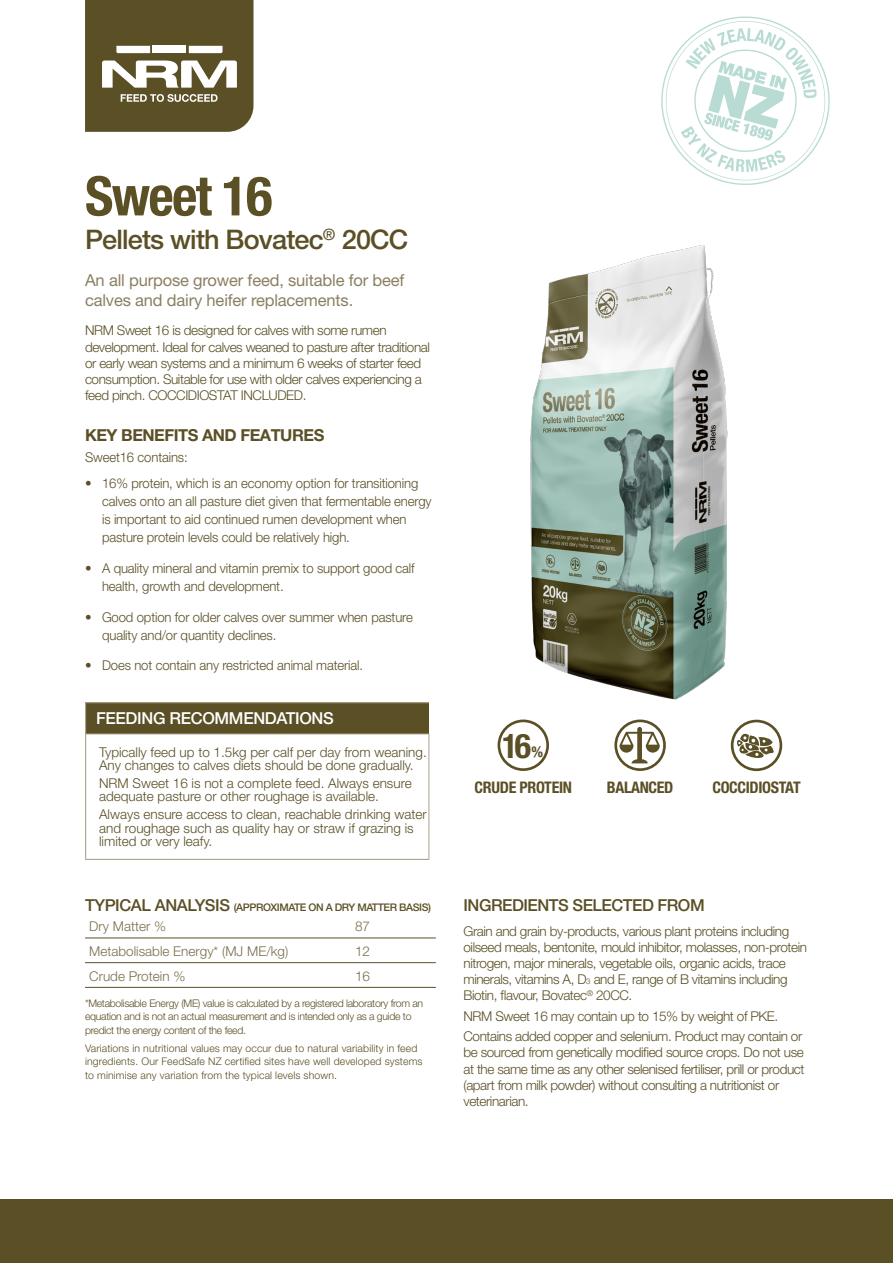
<style>
.page{position:relative;width:893px;height:1263px;background:#fff}
.page>*{position:absolute;margin:0;border:0;box-sizing:border-box;transform-origin:0 0}
.t1{font:700 condensed 54.6px "Helvetica Neue LT Std";letter-spacing:-.03em;color:#5a4f25}
.BK-Title{font:700 condensed 33.9px "Helvetica Neue LT Std";color:#5a4f25;scale:.96 1}
.t2{font:500 27px "Helvetica Neue LT Std";letter-spacing:-.03em;color:#5a4f25}
.Sub-Title_2_-_Intro{font:16.5px/19.8px "Helvetica Neue LT Std";letter-spacing:-.01em;color:#8a7f61}
.title_2{font:500 16.5px "Helvetica Neue LT Pro";letter-spacing:-.03em;color:#5a4f25}
.title_2-2{font:700 16.5px "Helvetica Neue LT Pro";letter-spacing:-.03em;color:#5a4f25}
.BK-SubTitle{font:500 16.5px "Helvetica Neue LT Std";letter-spacing:-.02em;color:#fff}
.t3{font:700 condensed 16.05px "Helvetica Neue LT Std";letter-spacing:-.02em;color:#5a4f25}
.t4{font:700 condensed 15px "Helvetica Neue LT Std";color:#5a4f25}
.Body{font:300 13.5px/16.2px "Helvetica Neue LT Pro";letter-spacing:-.03em;color:#5a4f25}
.Body-2{font:300 13.5px/18px "Helvetica Neue LT Pro";letter-spacing:-.01em;color:#5a4f25}
.BK-MedicationBody{font:300 13.5px/13.5px "Helvetica Neue LT Std";color:#5a4f25}
.body_text{font:300 13.5px "Helvetica Neue LT Std";color:#7a6e4c}
.Sub-Title_1{font:300 13.5px "Helvetica Neue LT Pro";letter-spacing:-.01em;color:#5a4f25}
.title_2-3{font:300 10.5px/13.5px "Helvetica Neue LT Pro";letter-spacing:.01em;color:#5a4f25}
.Body_-_small{font:300 10.5px/13.5px "Helvetica Neue LT Pro";letter-spacing:-.03em;color:#5a4f25}
.Sub-Title_1-2{font:500 10.5px "Helvetica Neue LT Std";letter-spacing:-.04em;color:#5a4f25}
.s1{font-size:16.5px}
.s2{font-size:7.8px}
</style>
<div class="page">
<svg style="left:85px;top:0;width:168px;height:132px"></svg>
<div style="left:0;top:1199px;width:893px;height:64px;background:#5a4f25"></div>
<hr style="left:85px;top:937px;width:351px;height:1px;background:#5a4f25">
<hr style="left:85px;top:962px;width:351px;height:1px;background:#5a4f25">
<hr style="left:85px;top:987px;width:351px;height:1px;background:#5a4f25">
<div style="left:86px;top:703px;width:343px;height:31px;background:#5a4f25"></div>
<hr style="left:85px;top:702px;width:344px;height:1px;background:#aca28b">
<hr style="left:85px;top:703px;width:1px;height:31px;background:#aca28b">
<hr style="left:86px;top:734px;width:343px;height:1px;background:#aca28b">
<hr style="left:429px;top:734px;width:1px;height:125px;background:#aca28b">
<hr style="left:85px;top:734px;width:1px;height:125px;background:#aca28b">
<hr style="left:85px;top:859px;width:344px;height:1px;background:#aca28b">
<img style="left:530px;top:245px;width:198px;height:455px">
<svg style="left:661px;top:16px;width:169px;height:169px"></svg>
<div style="left:498px;top:719px;width:51px;height:52px;border:3px solid #5a4f25;border-radius:50%"></div>
<div style="left:614px;top:719px;width:52px;height:52px;border:3px solid #5a4f25;border-radius:50%"></div>
<svg style="left:619px;top:727px;width:41px;height:37px"></svg>
<div style="left:731px;top:720px;width:51px;height:51px;border:3px solid #5a4f25;border-radius:50%"></div>
<svg style="left:737px;top:734px;width:37px;height:24px"></svg>
<p class="t1" style="left:85px;top:163px;width:189px">Sweet 16</p>
<p class="t2" style="left:85px;top:223px;width:325px">Pellets with Bovatec<sup>®</sup> 20CC</p>
<p class="Sub-Title_2_-_Intro" style="left:85px;top:270px;width:321px">An all purpose grower feed, suitable for beef calves and dairy heifer replacements.</p>
<p class="Body" style="left:85px;top:322px;width:346px">NRM Sweet 16 is designed for calves with some rumen development. Ideal for calves weaned to pasture after traditional or early wean systems and a minimum 6 weeks of starter feed consumption. Suitable for use with older calves experiencing a feed pinch. COCCIDIOSTAT INCLUDED.</p>
<p class="title_2-2" style="left:85px;top:425px;width:241px">KEY BENEFITS AND FEATURES</p>
<p class="Sub-Title_1" style="left:85px;top:449px;width:104px">Sweet16 contains:</p>
<p class="Body-2" style="left:102px;top:474px;width:331px;text-indent:-17px">• 16% protein, which is an economy option for transitioning calves onto an all pasture diet given that fermentable energy is important to aid continued rumen development when pasture protein levels could be relatively high.</p>
<p class="Body-2" style="left:102px;top:559px;width:314px;text-indent:-17px">• A quality mineral and vitamin premix to support good calf health, growth and development.</p>
<p class="Body-2" style="left:102px;top:608px;width:312px;text-indent:-17px">• Good option for older calves over summer when pasture quality and/or quantity declines.</p>
<p class="Body-2" style="left:85px;top:656px;width:279px">• Does not contain any restricted animal material.</p>
<p class="BK-SubTitle" style="left:96px;top:709px;width:239px">FEEDING RECOMMENDATIONS</p>
<p class="BK-MedicationBody" style="left:99px;top:745px;width:329px">Typically feed up to 1.5kg per calf per day from weaning.<br>Any changes to calves diets should be done gradually.</p>
<p class="BK-MedicationBody" style="left:99px;top:776px;width:314px">NRM Sweet 16 is not a complete feed. Always ensure adequate pasture or other roughage is available.</p>
<p class="BK-MedicationBody" style="left:99px;top:807px;width:329px">Always ensure access to clean, reachable drinking water and roughage such as quality hay or straw if grazing is limited or very leafy.</p>
<p class="Sub-Title_1-2" style="left:85px;top:901px;width:347px"><span class="s1">TYPICAL ANALYSIS</span> (APPROXIMATE ON A DRY MATTER BASIS)</p>
<p class="body_text" style="left:89px;top:918px;width:78px">Dry Matter %</p>
<p class="body_text" style="left:355px;top:918px;width:17px">87</p>
<p class="body_text" style="left:89px;top:943px;width:201px">Metabolisable Energy* (MJ ME/kg)</p>
<p class="body_text" style="left:355px;top:943px;width:17px">12</p>
<p class="body_text" style="left:89px;top:967px;width:98px">Crude Protein %</p>
<p class="body_text" style="left:355px;top:967px;width:17px">16</p>
<p class="Body_-_small" style="left:85px;top:996px;width:340px">*Metabolisable Energy (ME) value is calculated by a registered laboratory from an equation and is not an actual measurement and is intended only as a guide to predict the energy content of the feed.</p>
<p class="title_2-3" style="left:85px;top:1041px;width:339px">Variations in nutritional values may occur due to natural variability in feed ingredients. Our FeedSafe NZ certified sites have well developed systems to minimise any variation from the typical levels shown.</p>
<p class="BK-Title" style="left:502px;top:725px;width:31px">16</p>
<p class="t4" style="left:531px;top:742px;width:13px">%</p>
<p class="t3" style="left:474px;top:778px;width:99px">CRUDE PROTEIN</p>
<p class="t3" style="left:607px;top:778px;width:68px">BALANCED</p>
<p class="t3" style="left:712px;top:778px;width:90px">COCCIDIOSTAT</p>
<p class="title_2" style="left:463px;top:895px;width:243px">INGREDIENTS SELECTED FROM</p>
<p class="Body" style="left:463px;top:922px;width:345px">Grain and grain by-products, various plant proteins including oilseed meals, bentonite, mould inhibitor, molasses, non-protein nitrogen, major minerals, vegetable oils, organic acids, trace minerals, vitamins A, D<span class="s2">3</span> and E, range of B vitamins including Biotin, flavour, Bovatec<sup>®</sup> 20CC.</p>
<p class="Body" style="left:463px;top:1007px;width:316px">NRM Sweet 16 may contain up to 15% by weight of PKE.</p>
<p class="Body" style="left:463px;top:1028px;width:342px">Contains added copper and selenium. Product may contain or be sourced from genetically modified source crops. Do not use at the same time as any other selenised fertiliser, prill or product (apart from milk powder) without consulting a nutritionist or veterinarian.</p>
</div>
